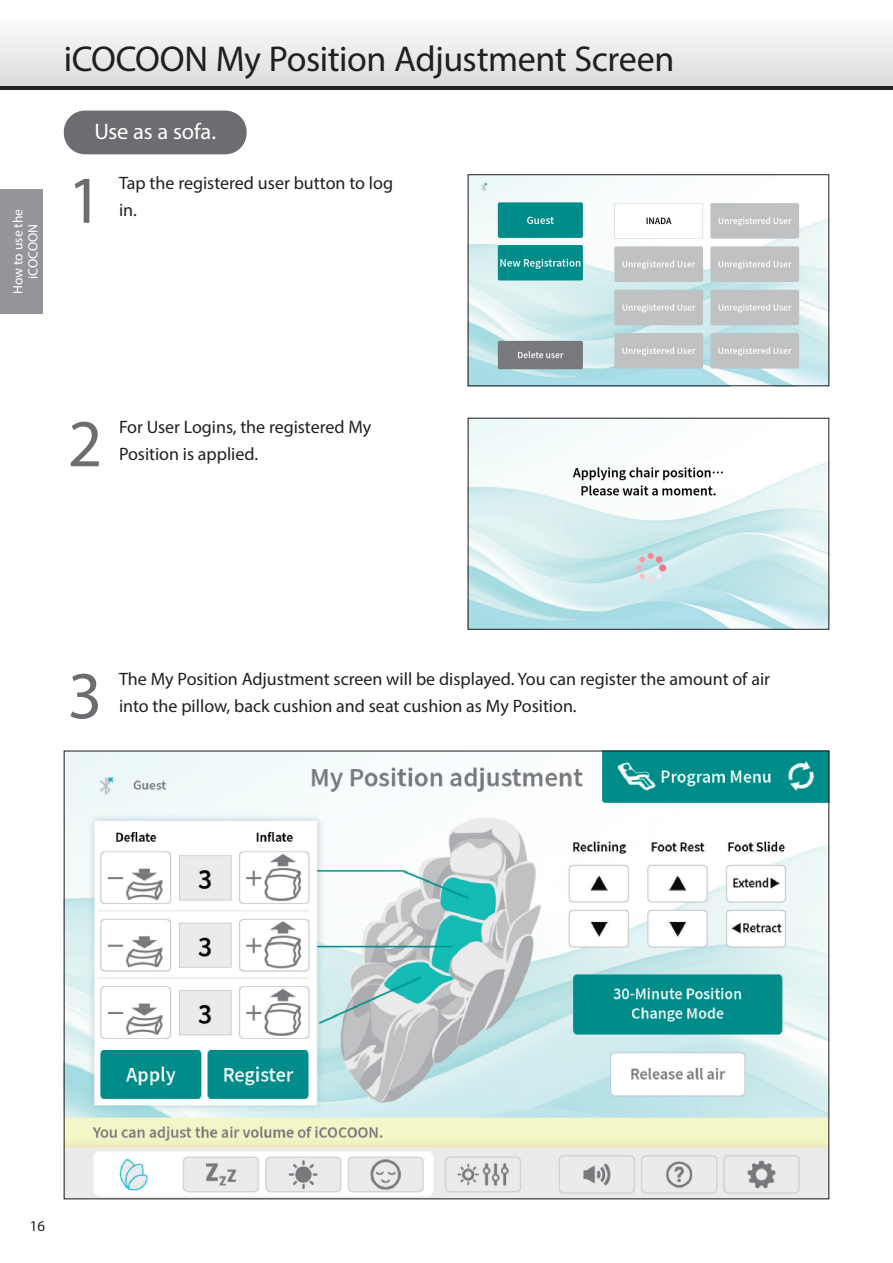
<style>
.page{position:relative;width:893px;height:1263px;background:#fff}
.page>*{position:absolute;margin:0;border:0;box-sizing:border-box;transform-origin:0 0}
.t1{font:67.5px "Myriad Pro";color:#6c6d70}
.t2{font:36px "Myriad Pro";letter-spacing:-.015em;color:#231f20}
.t3{font:22.5px "Myriad Pro";letter-spacing:-.01em;color:#fff}
.t4{font:18px/27px "Myriad Pro";color:#231f20}
.t5{font:15px "Myriad Pro";color:#231f20}
.t6{font:13.5px/15px "Myriad Pro";color:#fff;text-align:center}
</style>
<div class="page">
<div style="left:64px;top:111px;width:183px;height:43px;background:#6c6d70;border-radius:21px"></div>
<img style="left:470px;top:176px;width:357px;height:208px">
<div style="left:468px;top:174px;width:361px;height:212px;border:1px solid #231f20"></div>
<img style="left:470px;top:420px;width:357px;height:208px">
<div style="left:468px;top:418px;width:361px;height:212px;border:1px solid #231f20"></div>
<img style="left:66px;top:753px;width:761px;height:444px">
<svg style="left:0;top:85px;width:893px;height:4px;background:#514e4f"></svg>
<div style="left:0;top:13px;width:893px;height:72px;background:linear-gradient(to bottom,#fefefe,#dcdddf)"></div>
<div style="left:0;top:189px;width:43px;height:125px;background:#939598"></div>
<p class="t6" style="left:10px;top:294px;width:86px;rotate:-90deg">How to use the iCOCOON</p>
<h2 class="t2" style="left:64px;top:36px;width:612px">iCOCOON My Position Adjustment Screen</h2>
<p class="t3" style="left:94px;top:118px;width:123px">Use as a sofa.</p>
<p class="t4" style="left:119px;top:170px;width:276px">Tap the registered user button to log in.</p>
<h1 class="t1" style="left:68px;top:158px;width:36px">1</h1>
<h1 class="t1" style="left:68px;top:402px;width:36px">2</h1>
<p class="t4" style="left:119px;top:413px;width:254px">For User Logins, the registered My<br>Position is applied.</p>
<h1 class="t1" style="left:68px;top:654px;width:36px">3</h1>
<p class="t4" style="left:119px;top:665px;width:653px">The My Position Adjustment screen will be displayed. You can register the amount of air into the pillow, back cushion and seat cushion as My Position.</p>
<p class="t5" style="left:30px;top:1216px;width:17px">16</p>
</div>
